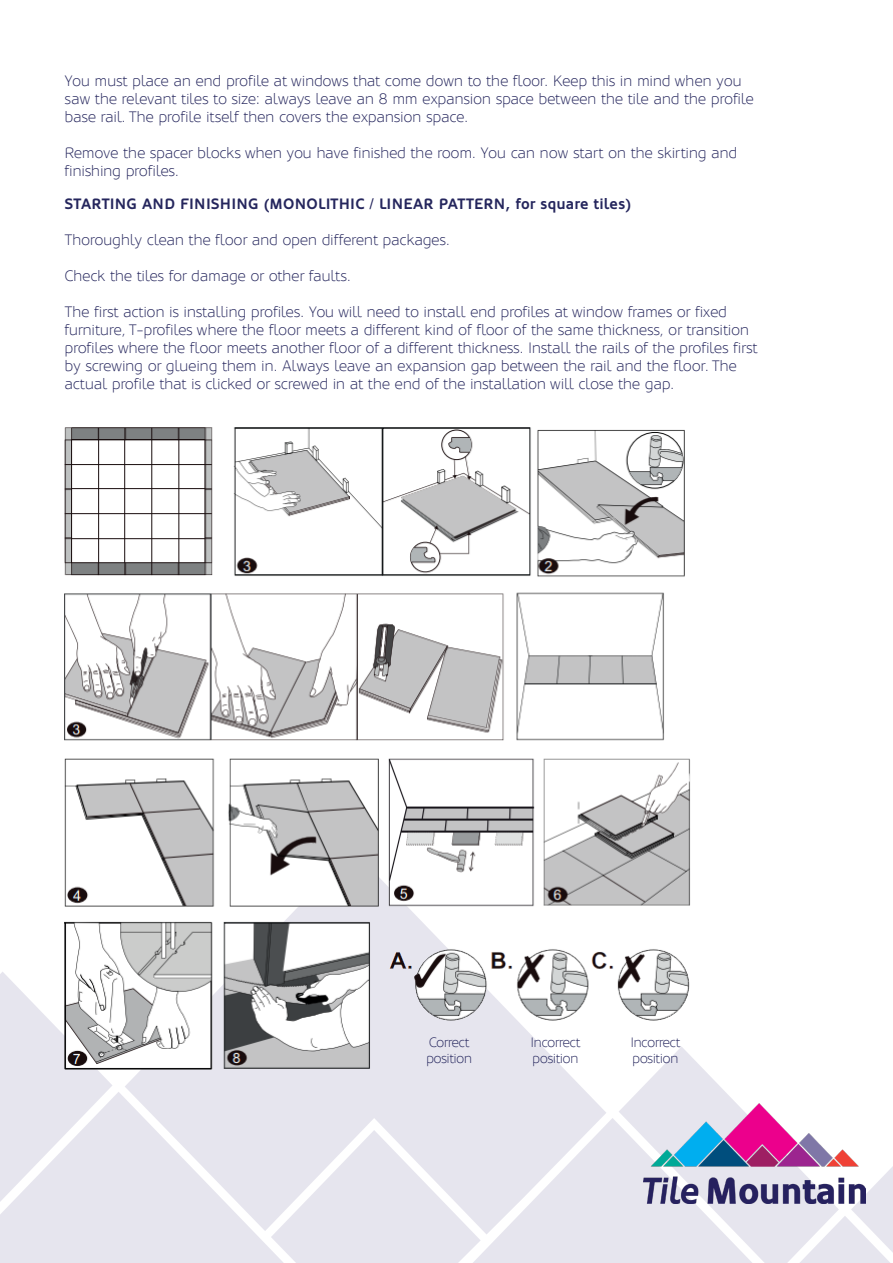
<style>
.page{position:relative;width:893px;height:1263px;background:#fff}
.page>*{position:absolute;margin:0;border:0;box-sizing:border-box;transform-origin:0 0}
.t1{font:300 15px/18px "Oblik W01";letter-spacing:.02em;color:#25265d}
.t2{font:700 15px "Oblik";letter-spacing:.02em;color:#25265d}
.t3{font:300 13.5px "Oblik W01";color:#25265d}
</style>
<div class="page">
<div style="left:287px;top:1094px;width:319px;height:24px;background:#e6e5ee"></div>
<svg style="left:619px;top:1094px;width:177px;height:169px;fill:#e6e5ee"></svg>
<svg style="left:796px;top:1166px;width:97px;height:97px"></svg>
<svg style="left:287px;top:1118px;width:469px;height:145px;background:#e8e7ef"></svg>
<svg style="left:0;top:972px;width:56px;height:120px"></svg>
<svg style="left:0;top:1092px;width:287px;height:171px;background:#e7e6ef"></svg>
<img style="left:643px;top:1103px;width:222px;height:100px">
<img style="left:56px;top:427px;width:671px;height:667px">
<p class="t1" style="left:65px;top:72px;width:690px">You must place an end profile at windows that come down to the floor. Keep this in mind when you saw the relevant tiles to size: always leave an 8 mm expansion space between the tile and the profile base rail. The profile itself then covers the expansion space.</p>
<p class="t1" style="left:65px;top:144px;width:674px">Remove the spacer blocks when you have finished the room. You can now start on the skirting and finishing profiles.</p>
<p class="t2" style="left:65px;top:195px;width:568px">STARTING AND FINISHING (MONOLITHIC / LINEAR PATTERN, for square tiles)</p>
<p class="t1" style="left:65px;top:231px;width:386px">Thoroughly clean the floor and open different packages.</p>
<p class="t1" style="left:65px;top:267px;width:287px">Check the tiles for damage or other faults.</p>
<p class="t1" style="left:65px;top:303px;width:694px">The first action is installing profiles. You will need to install end profiles at window frames or fixed furniture, T-profiles where the floor meets a different kind of floor of the same thickness, or transition profiles where the floor meets another floor of a different thickness. Install the rails of the profiles first by screwing or glueing them in. Always leave an expansion gap between the rail and the floor. The actual profile that is clicked or screwed in at the end of the installation will close the gap.</p>
<p class="t3" style="left:429px;top:1034px;width:42px">Correct</p>
<p class="t3" style="left:426px;top:1050px;width:47px">position</p>
<p class="t3" style="left:531px;top:1034px;width:51px">Incorrect</p>
<p class="t3" style="left:533px;top:1050px;width:47px">position</p>
<p class="t3" style="left:631px;top:1034px;width:51px">Incorrect</p>
<p class="t3" style="left:633px;top:1050px;width:47px">position</p>
</div>
